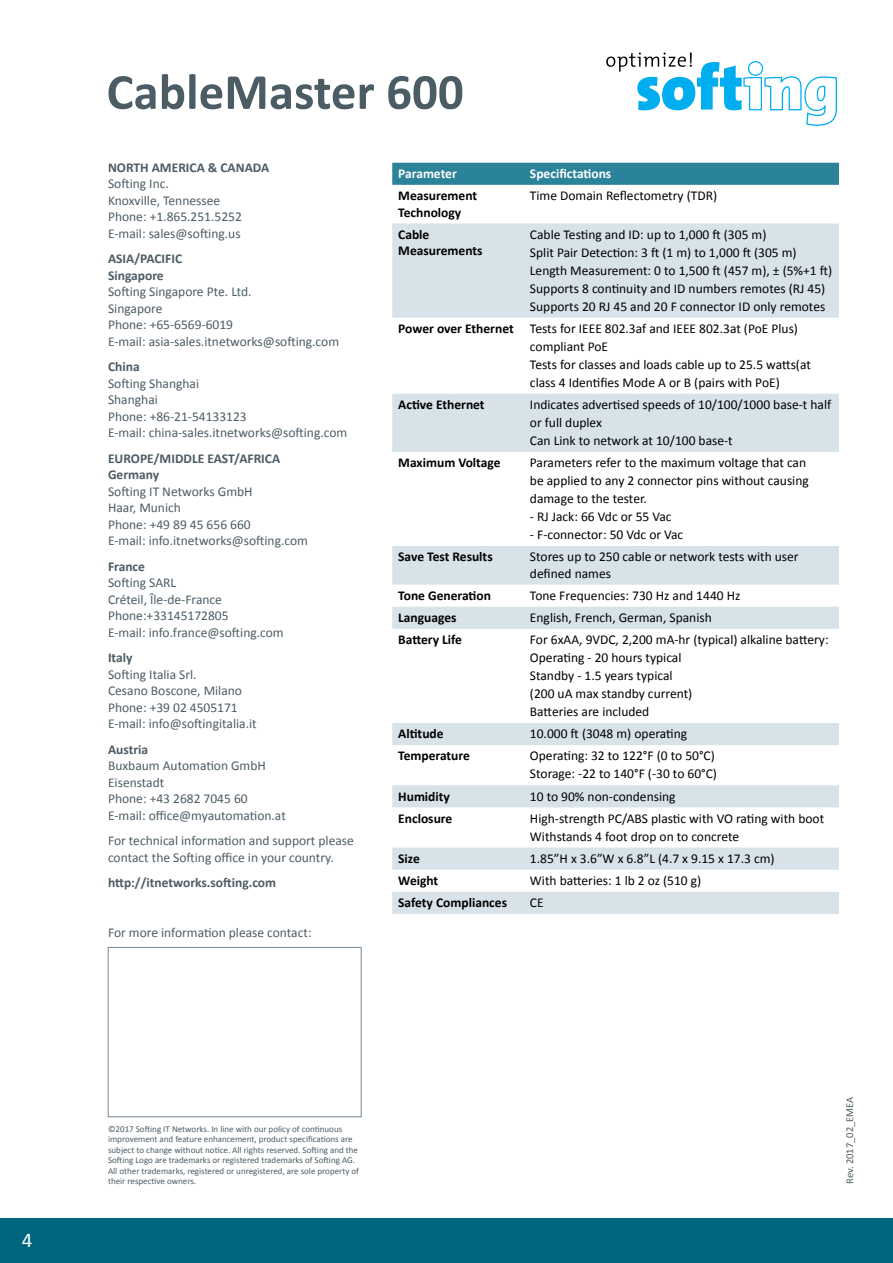
<style>
.page{position:relative;width:893px;height:1263px;background:#fff}
.page>*{position:absolute;margin:0;border:0;box-sizing:border-box;transform-origin:0 0}
.t1{font:700 51px "Calibri";color:#4c5c65}
.t2{font:21px "Calibri";color:#fffffe}
.t3{font:13.5px/18px "Calibri";color:#000}
.t4{font:13.5px/16.5px "Calibri";color:#4c5c65}
.t5{font:700 13.5px/16.5px "Calibri";color:#000}
.t6{font:700 13.5px/16.5px "Calibri";color:#4c5c65}
.t7{font:700 13.5px "Calibri";color:#fff}
.t8{font:10.5px "Calibri";color:#4c5c65}
.t9{font:9px/10.5px "Calibri";color:#4c5c65}
.s1{font-weight:700}
</style>
<div class="page">
<div style="left:0;top:1217px;width:893px;height:46px;background:#00667f"></div>
<svg style="left:606px;top:53px;width:231px;height:73px"></svg>
<div style="left:108px;top:947px;width:253px;height:170px;border:1px solid #748798"></div>
<div style="left:392px;top:163px;width:447px;height:22px;background:#2b839a"></div>
<div style="left:392px;top:223px;width:447px;height:95px;background:#d8e3e9"></div>
<svg style="left:392px;top:394px;width:447px;height:520px"></svg>
<h2 class="t2" style="left:22px;top:1227px;width:12px">4</h2>
<h1 class="t1" style="left:107px;top:60px;width:359px">CableMaster 600</h1>
<p class="t6" style="left:108px;top:158px;width:163px">NORTH AMERICA &amp; CANADA</p>
<p class="t4" style="left:108px;top:175px;width:135px">Softing Inc.<br>Knoxville, Tennessee<br>Phone: +1.865.251.5252<br>E-mail: sales@softing.us</p>
<p class="t6" style="left:108px;top:250px;width:76px">ASIA/PACIFIC<br>Singapore</p>
<p class="t4" style="left:108px;top:283px;width:233px">Softing Singapore Pte. Ltd.<br>Singapore<br>Phone: +65-6569-6019<br>E-mail: asia-sales.itnetworks@softing.com</p>
<p class="t6" style="left:108px;top:358px;width:33px">China</p>
<p class="t4" style="left:108px;top:374px;width:241px">Softing Shanghai<br>Shanghai<br>Phone: +86-21-54133123<br>E-mail: china-sales.itnetworks@softing.com</p>
<p class="t6" style="left:108px;top:449px;width:174px">EUROPE/MIDDLE EAST/AFRICA<br>Germany</p>
<p class="t4" style="left:108px;top:482px;width:201px">Softing IT Networks GmbH<br>Haar, Munich<br>Phone: +49 89 45 656 660<br>E-mail: info.itnetworks@softing.com</p>
<p class="t6" style="left:108px;top:557px;width:39px">France</p>
<p class="t4" style="left:108px;top:574px;width:177px">Softing SARL<br>Créteil, Île-de-France<br>Phone:+33145172805<br>E-mail: info.france@softing.com</p>
<p class="t6" style="left:108px;top:649px;width:26px">Italy</p>
<p class="t4" style="left:108px;top:665px;width:150px">Softing Italia Srl.<br>Cesano Boscone, Milano<br>Phone: +39 02 4505171<br>E-mail: info@softingitalia.it</p>
<p class="t6" style="left:108px;top:740px;width:42px">Austria</p>
<p class="t4" style="left:108px;top:757px;width:179px">Buxbaum Automation GmbH<br>Eisenstadt<br>Phone: +43 2682 7045 60<br>E-mail: office@myautomation.at</p>
<p class="t4" style="left:108px;top:832px;width:247px">For technical information and support please contact the Softing office in your country.</p>
<p class="t6" style="left:108px;top:874px;width:170px">http://itnetworks.softing.com</p>
<p class="t4" style="left:108px;top:923px;width:205px">For more information please contact:</p>
<p class="t7" style="left:398px;top:165px;width:60px">Parameter</p>
<p class="t7" style="left:530px;top:165px;width:83px">Specifictations</p>
<p class="t5" style="left:398px;top:187px;width:80px">Measurement<br>Technology</p>
<p class="t3" style="left:530px;top:186px;width:189px">Time Domain Reflectometry (TDR)</p>
<p class="t5" style="left:398px;top:225px;width:86px">Cable<br>Measurements</p>
<p class="t3" style="left:530px;top:225px;width:304px">Cable Testing and ID: up to 1,000 ft (305 m)<br>Split Pair Detection: 3 ft (1 m) to 1,000 ft (305 m)<br>Length Measurement: 0 to 1,500 ft (457 m), ± (5%+1 ft)<br>Supports 8 continuity and ID numbers remotes (RJ 45)<br>Supports 20 RJ 45 and 20 F connector ID only remotes</p>
<p class="t3" style="left:530px;top:319px;width:282px;text-indent:-132px"><span class="s1">Power over Ethernet</span> Tests for IEEE 802.3af and IEEE 802.3at (PoE Plus) compliant PoE<br>Tests for classes and loads cable up to 25.5 watts(at class 4 Identifies Mode A or B (pairs with PoE)</p>
<p class="t5" style="left:398px;top:396px;width:88px">Active Ethernet</p>
<p class="t3" style="left:530px;top:395px;width:303px">Indicates advertised speeds of 10/100/1000 base-t half or full duplex<br>Can Link to network at 10/100 base-t</p>
<p class="t5" style="left:398px;top:454px;width:104px">Maximum Voltage</p>
<p class="t3" style="left:530px;top:453px;width:280px">Parameters refer to the maximum voltage that can be applied to any 2 connector pins without causing damage to the tester.</p>
<p class="t3" style="left:530px;top:507px;width:143px">- RJ Jack: 66 Vdc or 55 Vac</p>
<p class="t3" style="left:530px;top:525px;width:155px">- F-connector: 50 Vdc or Vac</p>
<p class="t5" style="left:398px;top:548px;width:96px">Save Test Results</p>
<p class="t3" style="left:530px;top:548px;width:270px;line-height:16.5px">Stores up to 250 cable or network tests with user defined names</p>
<p class="t5" style="left:398px;top:587px;width:94px">Tone Generation</p>
<p class="t3" style="left:530px;top:586px;width:212px">Tone Frequencies: 730 Hz and 1440 Hz</p>
<p class="t5" style="left:398px;top:609px;width:60px">Languages</p>
<p class="t3" style="left:530px;top:608px;width:183px">English, French, German, Spanish</p>
<p class="t5" style="left:398px;top:631px;width:65px">Battery Life</p>
<p class="t3" style="left:530px;top:630px;width:300px">For 6xAA, 9VDC, 2,200 mA-hr (typical) alkaline battery:<br>Operating - 20 hours typical<br>Standby - 1.5 years typical<br>(200 uA max standby current)<br>Batteries are included</p>
<p class="t5" style="left:398px;top:725px;width:47px">Altitude</p>
<p class="t3" style="left:530px;top:724px;width:159px">10.000 ft (3048 m) operating</p>
<p class="t5" style="left:398px;top:747px;width:73px">Temperature</p>
<p class="t3" style="left:530px;top:746px;width:189px">Operating: 32 to 122°F (0 to 50°C)<br>Storage: -22 to 140°F (-30 to 60°C)</p>
<p class="t5" style="left:398px;top:787px;width:53px">Humidity</p>
<p class="t3" style="left:530px;top:786px;width:147px">10 to 90% non-condensing</p>
<p class="t5" style="left:398px;top:809px;width:56px">Enclosure</p>
<p class="t3" style="left:530px;top:808px;width:296px">High-strength PC/ABS plastic with VO rating with boot<br>Withstands 4 foot drop on to concrete</p>
<p class="t5" style="left:398px;top:849px;width:23px">Size</p>
<p class="t3" style="left:530px;top:849px;width:246px">1.85”H x 3.6”W x 6.8”L (4.7 x 9.15 x 17.3 cm)</p>
<p class="t5" style="left:398px;top:871px;width:42px">Weight</p>
<p class="t3" style="left:530px;top:871px;width:173px">With batteries: 1 lb 2 oz (510 g)</p>
<p class="t5" style="left:398px;top:894px;width:110px">Safety Compliances</p>
<p class="t3" style="left:530px;top:893px;width:15px">CE</p>
<p class="t9" style="left:108px;top:1123px;width:252px">©2017 Softing IT Networks. In line with our policy of continuous improvement and feature enhancement, product specifications are subject to change without notice. All rights reserved. Softing and the Softing Logo are trademarks or registered trademarks of Softing AG.<br>All other trademarks, registered or unregistered, are sole property of their respective owners.</p>
<p class="t8" style="left:843px;top:1184px;width:89px;rotate:-90deg">Rev. 2017_02_EMEA</p>
</div>
